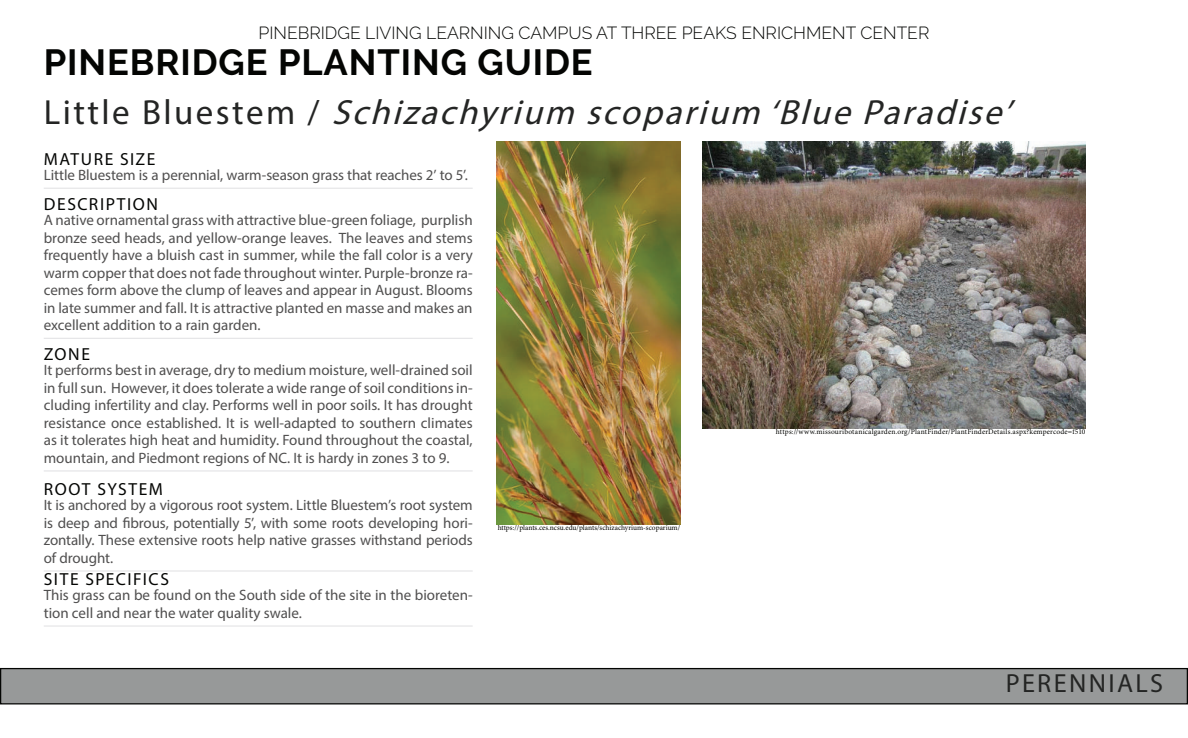
<style>
.page{position:relative;width:1188px;height:738px;background:#fff}
.page>*{position:absolute;margin:0;border:0;box-sizing:border-box;transform-origin:0 0}
.t1{font:700 36.25px "Raleway";letter-spacing:.025em;color:#040503}
.t2{font:italic 35px "Myriad Pro";color:#242524}
.t3{font:26.25px "Myriad Pro";letter-spacing:.09em;color:#242524}
.t4{font:300 17.5px "Raleway";color:#040503}
.t5{font:17.5px "Myriad Pro";letter-spacing:.09em;color:#040503}
.t6{font:15px/17.5px "Myriad Pro";color:#504f4f;text-align:justify}
.t7{font:7.5px "Minion Pro";letter-spacing:.01em;color:#040503}
.s1{font-style:normal}
</style>
<div class="page">
<hr style="left:44px;top:188px;width:428px;height:1px;background:#e6e6e8">
<hr style="left:44px;top:338px;width:428px;height:1px;background:#e6e6e8">
<hr style="left:44px;top:470px;width:428px;height:1px;background:#e6e6e8">
<hr style="left:44px;top:570px;width:428px;height:1px;background:#e6e6e8">
<hr style="left:44px;top:625px;width:428px;height:1px;background:#e6e6e8">
<div style="left:1px;top:668px;width:1186px;height:35px;background:#979999"></div>
<div style="left:0;top:668px;width:1188px;height:36px;border:1px solid #040503"></div>
<img style="left:496px;top:141px;width:184px;height:383px">
<img style="left:702px;top:142px;width:383px;height:286px">
<p class="t4" style="left:259px;top:23px;width:672px">PINEBRIDGE LIVING LEARNING CAMPUS AT THREE PEAKS ENRICHMENT CENTER</p>
<h1 class="t1" style="left:44px;top:42px;width:550px">PINEBRIDGE PLANTING GUIDE</h1>
<h2 class="t2" style="left:44px;top:90px;width:979px"><span class="s1">L i t t l e B l u e s t e m /</span> Schizachyrium scoparium ‘Blue Paradise’</h2>
<p class="t5" style="left:44px;top:148px;width:113px">MATURE SIZE</p>
<p class="t6" style="left:44px;top:166px;width:426px">Little Bluestem is a perennial, warm-season grass that reaches 2’ to 5’.</p>
<p class="t5" style="left:44px;top:193px;width:116px">DESCRIPTION</p>
<p class="t6" style="left:44px;top:211px;width:430px">A native ornamental grass with attractive blue-green foliage, purplish bronze seed heads, and yellow-orange leaves. The leaves and stems frequently have a bluish cast in summer, while the fall color is a very warm copper that does not fade throughout winter. Purple-bronze ra&shy;cemes form above the clump of leaves and appear in August. Blooms in late summer and fall. It is attractive planted en masse and makes an excellent addition to a rain garden.</p>
<p class="t5" style="left:44px;top:343px;width:48px">ZONE</p>
<p class="t6" style="left:44px;top:361px;width:430px">It performs best in average, dry to medium moisture, well-drained soil in full sun. However, it does tolerate a wide range of soil conditions in&shy;cluding infertility and clay. Performs well in poor soils. It has drought resistance once established. It is well-adapted to southern climates as it tolerates high heat and humidity. Found throughout the coastal, mountain, and Piedmont regions of NC. It is hardy in zones 3 to 9.</p>
<p class="t5" style="left:44px;top:478px;width:121px">ROOT SYSTEM</p>
<p class="t6" style="left:44px;top:496px;width:430px">It is anchored by a vigorous root system. Little Bluestem’s root system is deep and fibrous, potentially 5’, with some roots developing hori&shy;zontally. These extensive roots help native grasses withstand periods of drought.</p>
<p class="t5" style="left:44px;top:568px;width:127px">SITE SPECIFICS</p>
<p class="t6" style="left:44px;top:586px;width:430px">This grass can be found on the South side of the site in the bioreten&shy;tion cell and near the water quality swale.</p>
<p class="t7" style="left:497px;top:522px;width:184px">https://plants.ces.ncsu.edu/plants/schizachyrium-scoparium/</p>
<p class="t7" style="left:775px;top:427px;width:311px">https://www.missouribotanicalgarden.org/PlantFinder/PlantFinderDetails.aspx?kempercode=f510</p>
<h3 class="t3" style="left:1005px;top:666px;width:159px">PERENNIALS</h3>
</div>
